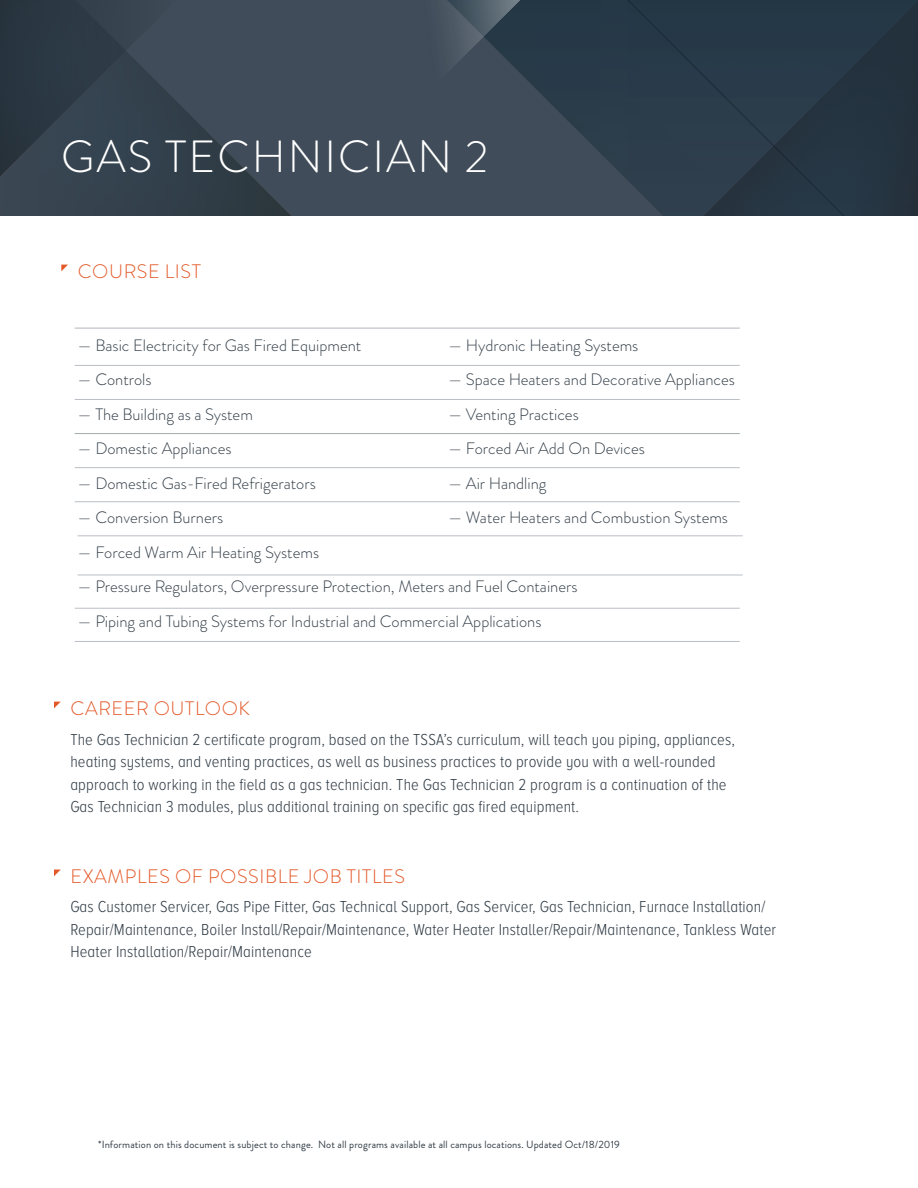
<style>
.page{position:relative;width:918px;height:1188px;background:#fff}
.page>*{position:absolute;margin:0;border:0;box-sizing:border-box;transform-origin:0 0}
.Page_Title{font:300 45px "Brandon Grotesque";letter-spacing:.045em;color:#fff}
.Subheads{font:300 19.5px "Brandon Grotesque";letter-spacing:.03em;color:#e35827}
.body{font:300 16.5px/22.5px "Proxima Nova A Cond";letter-spacing:.01em;color:#323d47}
.Overview_body{font:300 16.5px "Brandon Grotesque";color:#323d47}
.Overview_intro_parag{font:10.5px "Brandon Grotesque";letter-spacing:.01em;color:#323d47}
</style>
<div class="page">
<div style="left:0;top:0;width:295px;height:219px;background:#36444f"></div>
<div style="left:152px;top:0;width:766px;height:766px;background:#e35827;opacity:.96"></div>
<div style="left:445px;top:0;width:473px;height:473px;background:#f68c2b;opacity:.05"></div>
<div style="left:0;top:0;width:178px;height:178px;background:#e35827;opacity:.43"></div>
<svg style="left:627px;top:0;width:291px;height:216px;background:#273846"></svg>
<div style="left:1px;top:216px;width:917px;height:971px;background:#fff"></div>
<svg style="left:390px;top:0;width:210px;height:131px;background:#384754"></svg>
<svg style="left:54px;top:702px;width:7px;height:6px"></svg>
<svg style="left:61px;top:265px;width:7px;height:6px"></svg>
<hr style="left:75px;top:328px;width:665px;height:1px;background:#b9bfc5">
<hr style="left:75px;top:365px;width:665px;height:1px;background:#b9bfc5">
<hr style="left:75px;top:399px;width:665px;height:1px;background:#b9bfc5">
<hr style="left:75px;top:433px;width:665px;height:1px;background:#a1acaa">
<hr style="left:75px;top:467px;width:665px;height:1px;background:#b9bfc5">
<hr style="left:75px;top:501px;width:665px;height:1px;background:#b9bfc5">
<svg style="left:54px;top:870px;width:6px;height:6px"></svg>
<hr style="left:78px;top:536px;width:665px;height:1px;background:#b9bfc5">
<hr style="left:78px;top:575px;width:665px;height:1px;background:#b9bfc5">
<hr style="left:75px;top:608px;width:665px;height:1px;background:#b9bfc5">
<hr style="left:75px;top:641px;width:665px;height:1px;background:#b9bfc5">
<p class="Page_Title" style="left:61px;top:126px;width:429px">GAS TECHNICIAN 2</p>
<p class="Subheads" style="left:78px;top:258px;width:125px">COURSE LIST</p>
<p class="Overview_body" style="left:78px;top:334px;width:285px">— Basic Electricity for Gas Fired Equipment</p>
<p class="Overview_body" style="left:448px;top:334px;width:192px">— Hydronic Heating Systems</p>
<p class="Overview_body" style="left:78px;top:368px;width:76px">— Controls</p>
<p class="Overview_body" style="left:448px;top:368px;width:288px">— Space Heaters and Decorative Appliances</p>
<p class="Overview_body" style="left:78px;top:403px;width:177px">— The Building as a System</p>
<p class="Overview_body" style="left:448px;top:403px;width:132px">— Venting Practices</p>
<p class="Overview_body" style="left:78px;top:437px;width:156px">— Domestic Appliances</p>
<p class="Overview_body" style="left:448px;top:437px;width:198px">— Forced Air Add On Devices</p>
<p class="Overview_body" style="left:78px;top:472px;width:240px">— Domestic Gas-Fired Refrigerators</p>
<p class="Overview_body" style="left:448px;top:472px;width:100px">— Air Handling</p>
<p class="Overview_body" style="left:78px;top:506px;width:147px">— Conversion Burners</p>
<p class="Overview_body" style="left:448px;top:506px;width:281px">— Water Heaters and Combustion Systems</p>
<p class="Overview_body" style="left:78px;top:541px;width:243px">— Forced Warm Air Heating Systems</p>
<p class="Overview_body" style="left:78px;top:575px;width:501px">— Pressure Regulators, Overpressure Protection, Meters and Fuel Containers</p>
<p class="Overview_body" style="left:78px;top:610px;width:465px">— Piping and Tubing Systems for Industrial and Commercial Applications</p>
<p class="Subheads" style="left:70px;top:695px;width:181px">CAREER OUTLOOK</p>
<p class="body" style="left:70px;top:728px;width:666px">The Gas Technician 2 certificate program, based on the TSSA’s curriculum, will teach you piping, appliances, heating systems, and venting practices, as well as business practices to provide you with a well-rounded approach to working in the field as a gas technician. The Gas Technician 2 program is a continuation of the Gas Technician 3 modules, plus additional training on specific gas fired equipment.</p>
<p class="Subheads" style="left:70px;top:863px;width:336px">EXAMPLES OF POSSIBLE JOB TITLES</p>
<p class="body" style="left:70px;top:896px;width:707px">Gas Customer Servicer, Gas Pipe Fitter, Gas Technical Support, Gas Servicer, Gas Technician, Furnace Installation/<br>Repair/Maintenance, Boiler Install/Repair/Maintenance, Water Heater Installer/Repair/Maintenance, Tankless Water<br>Heater Installation/Repair/Maintenance</p>
<p class="Overview_intro_parag" style="left:98px;top:1137px;width:523px">*Information on this document is subject to change. Not all programs available at all campus locations. Updated Oct/18/2019</p>
</div>
